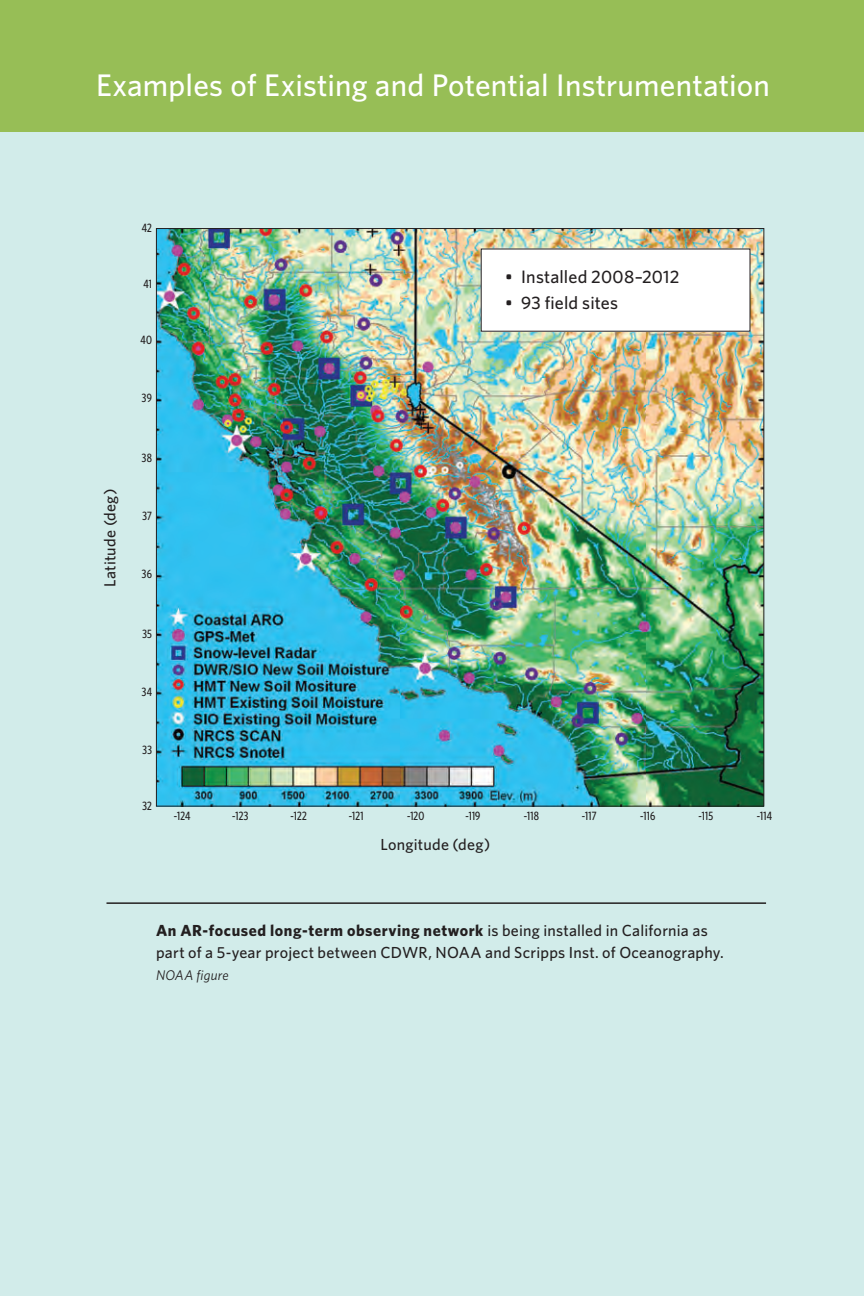
<style>
.page{position:relative;width:864px;height:1296px;background:#fff}
.page>*{position:absolute;margin:0;border:0;box-sizing:border-box;transform-origin:0 0}
.t1{font:500 31.2px "Whitney";letter-spacing:.005em;color:#fff}
.t2{font:500 18px "Whitney";letter-spacing:.01em;color:#231f20}
.t3{font:500 16px/22px "Whitney";letter-spacing:.015em;color:#231f20}
.t4{font:italic 14px "Whitney";letter-spacing:.02em;color:#231f20}
.t5{font:500 12px "Whitney Condensed";letter-spacing:.02em;color:#231f20}
.s1{font-weight:700}
</style>
<div class="page">
<div style="left:0;top:126px;width:864px;height:1170px;background:#d2ecea"></div>
<img style="left:158px;top:230px;width:604px;height:575px">
<div style="left:0;top:0;width:864px;height:132px;background:#97be56"></div>
<hr style="left:106px;top:902px;width:660px;height:2px;background:#231f20">
<div style="left:481px;top:249px;width:269px;height:82px;background:#fff"></div>
<p class="t1" style="left:96px;top:66px;width:676px">Examples of Existing and Potential Instrumentation</p>
<p class="t3" style="left:99px;top:587px;width:99px;rotate:-90deg">Latitude (deg)</p>
<p class="t5" style="left:142px;top:221px;width:12px">42</p>
<p class="t5" style="left:143px;top:277px;width:10px">41</p>
<p class="t5" style="left:140px;top:333px;width:13px">40</p>
<p class="t5" style="left:142px;top:391px;width:12px">39</p>
<p class="t5" style="left:142px;top:451px;width:12px">38</p>
<p class="t5" style="left:142px;top:509px;width:11px">37</p>
<p class="t5" style="left:142px;top:567px;width:12px">36</p>
<p class="t5" style="left:142px;top:627px;width:11px">35</p>
<p class="t5" style="left:142px;top:685px;width:12px">34</p>
<p class="t5" style="left:143px;top:743px;width:11px">33</p>
<p class="t5" style="left:142px;top:799px;width:11px">32</p>
<p class="t2" style="left:505px;top:266px;width:176px">• Installed 2008–2012</p>
<p class="t2" style="left:505px;top:292px;width:114px">• 93 field sites</p>
<p class="t5" style="left:174px;top:809px;width:18px">-124</p>
<p class="t5" style="left:232px;top:809px;width:18px">-123</p>
<p class="t5" style="left:290px;top:809px;width:18px">-122</p>
<p class="t5" style="left:349px;top:809px;width:16px">-121</p>
<p class="t5" style="left:407px;top:809px;width:19px">-120</p>
<p class="t5" style="left:465px;top:809px;width:17px">-119</p>
<p class="t5" style="left:524px;top:809px;width:17px">-118</p>
<p class="t5" style="left:582px;top:809px;width:16px">-117</p>
<p class="t5" style="left:640px;top:809px;width:17px">-116</p>
<p class="t5" style="left:699px;top:809px;width:16px">-115</p>
<p class="t5" style="left:757px;top:809px;width:17px">-114</p>
<p class="t3" style="left:381px;top:833px;width:111px">Longitude (deg)</p>
<p class="t3" style="left:156px;top:919px;width:569px"><span class="s1">An AR-focused long-term observing network</span> is being installed in California as part of a 5-year project between CDWR, NOAA and Scripps Inst. of Oceanography.</p>
<p class="t4" style="left:156px;top:967px;width:74px">NOAA figure</p>
</div>
